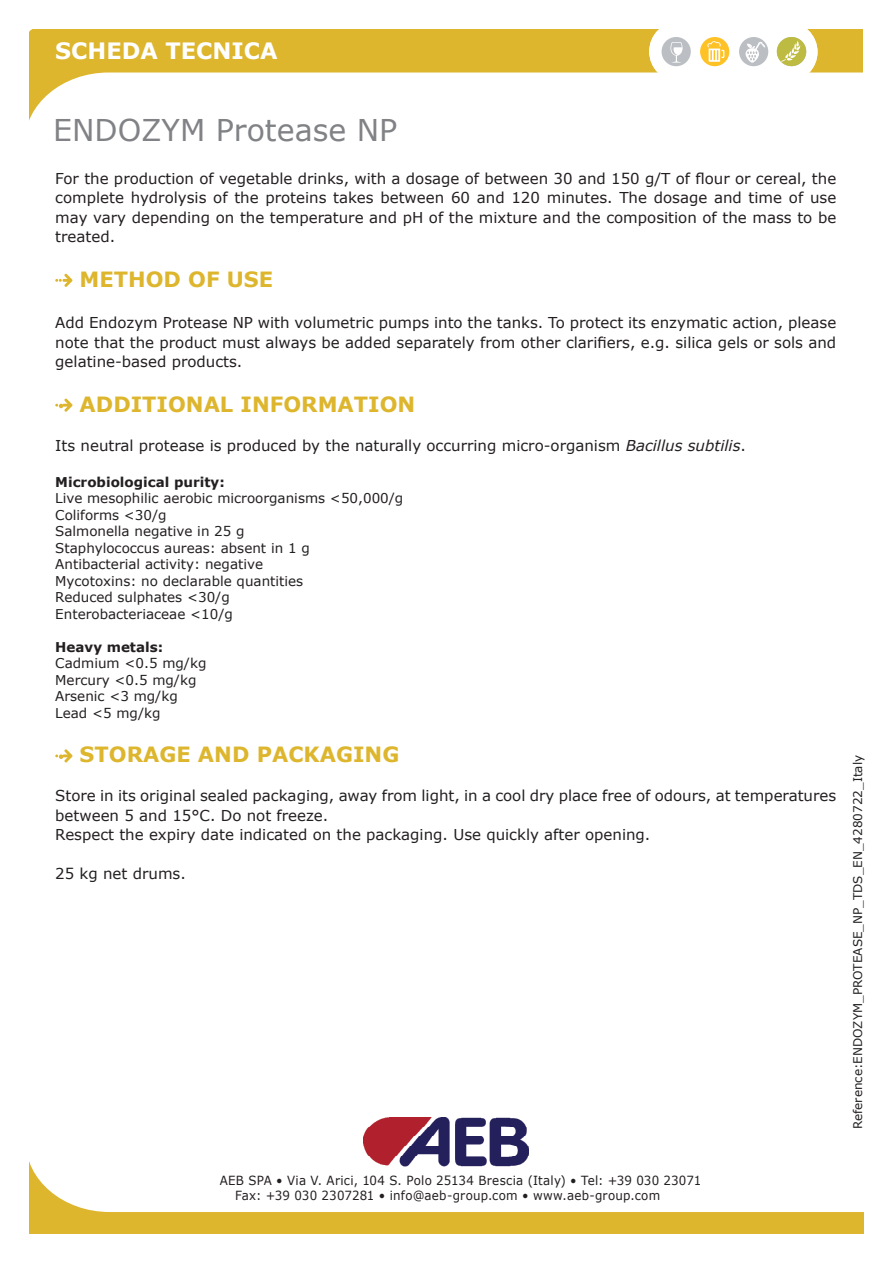
<style>
.page{position:relative;width:893px;height:1263px;background:#fff}
.page>*{position:absolute;margin:0;border:0;box-sizing:border-box;transform-origin:0 0}
.t1{font:30px "Verdana";color:#808285}
.t2{font:700 22.5px "Verdana";color:#fff}
.t3{font:700 21px "Verdana";color:#ddb62e}
.t4{font:15px/19.5px "Verdana";color:#231f20;text-align:justify}
.t5{font:13.5px/16.5px "Verdana";color:#231f20}
.t6{font:700 13.5px "Verdana";color:#231f20}
.t7{font:12.6px/15.1px "Verdana";letter-spacing:.02em;color:#231f20;scale:.94 1}
.t8{font:12px "Verdana";color:#231f20}
.s1{font-style:italic}
</style>
<div class="page">
<svg style="left:30px;top:1164px;width:834px;height:69px"></svg>
<svg style="left:29px;top:30px;width:834px;height:91px"></svg>
<svg style="left:649px;top:21px;width:167px;height:61px"></svg>
<div style="left:650px;top:22px;width:167px;height:60px;background:#fff;border-radius:30px"></div>
<div style="left:739px;top:37px;width:29px;height:29px;background:#bbbec2;border-radius:50%"></div>
<div style="left:662px;top:37px;width:29px;height:29px;background:#bbbec2;border-radius:50%"></div>
<div style="left:700px;top:37px;width:29px;height:29px;background:#fec227;border-radius:50%"></div>
<svg style="left:707px;top:41px;width:17px;height:21px"></svg>
<svg style="left:670px;top:42px;width:13px;height:21px"></svg>
<svg style="left:746px;top:42px;width:20px;height:21px"></svg>
<svg style="left:55px;top:274px;width:17px;height:13px"></svg>
<svg style="left:55px;top:399px;width:17px;height:13px"></svg>
<svg style="left:55px;top:749px;width:17px;height:13px"></svg>
<img style="left:364px;top:1117px;width:164px;height:49px">
<div style="left:777px;top:37px;width:29px;height:29px;background:#bebb43;border-radius:50%"></div>
<svg style="left:781px;top:41px;width:20px;height:21px"></svg>
<h2 class="t2" style="left:55px;top:35px;width:224px">SCHEDA TECNICA</h2>
<h1 class="t1" style="left:53px;top:110px;width:346px">ENDOZYM Protease NP</h1>
<p class="t4" style="left:55px;top:168px;width:782px">For the production of vegetable drinks, with a dosage of between 30 and 150 g/T of flour or cereal, the complete hydrolysis of the proteins takes between 60 and 120 minutes. The dosage and time of use may vary depending on the temperature and pH of the mixture and the composition of the mass to be treated.</p>
<h3 class="t3" style="left:80px;top:264px;width:195px">METHOD OF USE</h3>
<p class="t4" style="left:55px;top:313px;width:782px">Add Endozym Protease NP with volumetric pumps into the tanks. To protect its enzymatic action, please note that the product must always be added separately from other clarifiers, e.g. silica gels or sols and gelatine-based products.</p>
<h3 class="t3" style="left:80px;top:389px;width:337px">ADDITIONAL INFORMATION</h3>
<p class="t4" style="left:55px;top:435px;width:692px">Its neutral protease is produced by the naturally occurring micro-organism <span class="s1">Bacillus subtilis</span>.</p>
<p class="t6" style="left:55px;top:472px;width:171px">Microbiological purity:</p>
<p class="t5" style="left:55px;top:490px;width:350px">Live mesophilic aerobic microorganisms &lt;50,000/g<br>Coliforms &lt;30/g<br>Salmonella negative in 25 g<br>Staphylococcus aureas: absent in 1 g<br>Antibacterial activity: negative<br>Mycotoxins: no declarable quantities<br>Reduced sulphates &lt;30/g<br>Enterobacteriaceae &lt;10/g</p>
<p class="t6" style="left:55px;top:637px;width:109px">Heavy metals:</p>
<p class="t5" style="left:55px;top:655px;width:153px">Cadmium &lt;0.5 mg/kg<br>Mercury &lt;0.5 mg/kg<br>Arsenic &lt;3 mg/kg<br>Lead &lt;5 mg/kg</p>
<h3 class="t3" style="left:80px;top:740px;width:321px">STORAGE AND PACKAGING</h3>
<p class="t4" style="left:55px;top:786px;width:782px;text-align:left">Store in its original sealed packaging, away from light, in a cool dry place free of odours, at temperatures between 5 and 15°C. Do not freeze.<br>Respect the expiry date indicated on the packaging. Use quickly after opening.</p>
<p class="t4" style="left:55px;top:864px;width:132px">25 kg net drums.</p>
<p class="t8" style="left:850px;top:1129px;width:375px;rotate:-90deg">Reference:ENDOZYM_PROTEASE_NP_TDS_EN_4280722_Italy</p>
<p class="t7" style="left:235px;top:1173px;width:497px;text-indent:-15px">AEB SPA • Via V. Arici, 104 S. Polo 25134 Brescia (Italy) • Tel: +39 030 23071<br>Fax: +39 030 2307281 • info@aeb-group.com • www.aeb-group.com</p>
</div>
